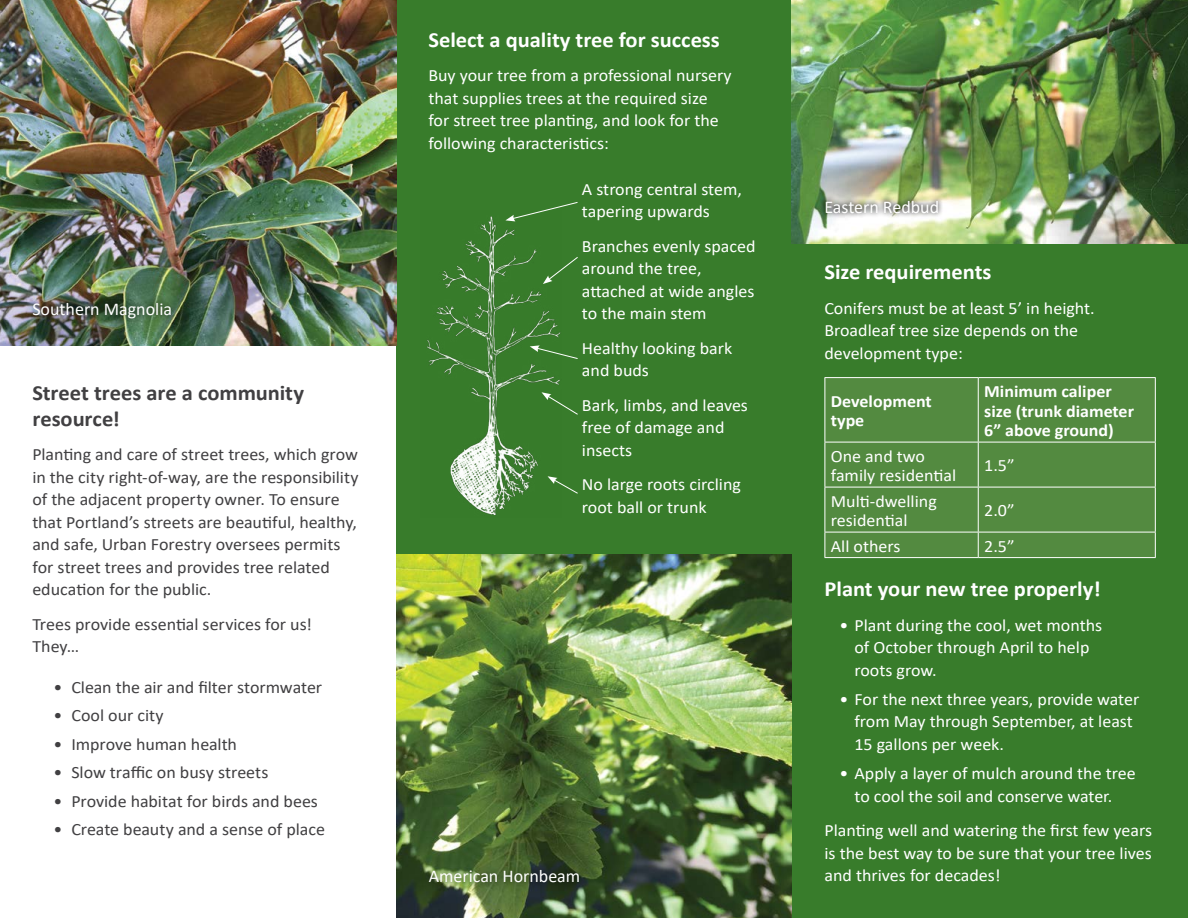
<style>
.page{position:relative;width:1188px;height:918px;background:#fff}
.page>*{position:absolute;margin:0;border:0;box-sizing:border-box;transform-origin:0 0}
.t1{font:700 21.6px "Calibri";color:#fff;scale:1.04 1}
.t2{font:700 21.6px/25.5px "Calibri";color:#414042;scale:1.04 1}
.t3{font:18px "Calibri";color:#fff}
.t4{font:17.25px/22.5px "Calibri";color:#fff;scale:1.04 1}
.t5{font:17.25px/22.5px "Calibri";letter-spacing:-.005em;color:#414042;scale:1.04 1}
.t6{font:700 17.25px/19.5px "Calibri";color:#fff;scale:1.04 1}
</style>
<div class="page">
<div style="left:397px;top:0;width:791px;height:918px;background:#387c2b"></div>
<img style="left:427px;top:216px;width:134px;height:299px">
<svg style="left:505px;top:202px;width:73px;height:19px"></svg>
<svg style="left:543px;top:256px;width:35px;height:28px"></svg>
<svg style="left:530px;top:345px;width:48px;height:14px"></svg>
<svg style="left:542px;top:392px;width:36px;height:23px"></svg>
<svg style="left:548px;top:476px;width:30px;height:18px"></svg>
<div style="left:826px;top:378px;width:329px;height:179px;background:#538a40"></div>
<hr style="left:825px;top:377px;width:153px;height:1px;background:#fff">
<hr style="left:825px;top:378px;width:1px;height:64px;background:#fff">
<hr style="left:978px;top:377px;width:178px;height:1px;background:#fff">
<hr style="left:978px;top:378px;width:1px;height:64px;background:#fff">
<hr style="left:1155px;top:378px;width:1px;height:64px;background:#fff">
<hr style="left:825px;top:442px;width:153px;height:1px;background:#fff">
<hr style="left:825px;top:442px;width:1px;height:45px;background:#fff">
<hr style="left:978px;top:442px;width:178px;height:1px;background:#fff">
<hr style="left:978px;top:442px;width:1px;height:45px;background:#fff">
<hr style="left:1155px;top:442px;width:1px;height:45px;background:#fff">
<hr style="left:825px;top:487px;width:153px;height:1px;background:#fff">
<hr style="left:825px;top:487px;width:1px;height:45px;background:#fff">
<hr style="left:978px;top:487px;width:178px;height:1px;background:#fff">
<hr style="left:978px;top:487px;width:1px;height:45px;background:#fff">
<hr style="left:1155px;top:487px;width:1px;height:45px;background:#fff">
<hr style="left:825px;top:532px;width:153px;height:1px;background:#fff">
<svg style="left:825px;top:532px;width:1px;height:25px"></svg>
<hr style="left:978px;top:532px;width:178px;height:1px;background:#fff">
<svg style="left:978px;top:532px;width:1px;height:25px"></svg>
<svg style="left:1155px;top:532px;width:1px;height:25px"></svg>
<hr style="left:825px;top:557px;width:153px;height:1px;background:#fff">
<hr style="left:978px;top:557px;width:178px;height:1px;background:#fff">
<img style="left:397px;top:555px;width:394px;height:363px">
<img style="left:0;top:0;width:397px;height:345px">
<div style="left:24px;top:293px;width:156px;height:34px;background:#000;opacity:.3"></div>
<div style="left:420px;top:861px;width:169px;height:31px;background:#000;opacity:.3"></div>
<img style="left:791px;top:0;width:397px;height:243px">
<div style="left:820px;top:195px;width:124px;height:23px;background:#000;opacity:.73"></div>
<p class="t3" style="left:32px;top:296px;width:141px">Southern Magnolia</p>
<p class="t2" style="left:32px;top:380px;width:263px">Street trees are a community resource!</p>
<p class="t5" style="left:32px;top:443px;width:315px">Planting and care of street trees, which grow in the city right-of-way, are the responsibility of the adjacent property owner. To ensure that Portland’s streets are beautiful, healthy, and safe, Urban Forestry oversees permits for street trees and provides tree related education for the public.</p>
<p class="t5" style="left:32px;top:612px;width:270px">Trees provide essential services for us!<br>They…</p>
<p class="t5" style="left:53px;top:675px;width:260px">• Clean the air and filter stormwater</p>
<p class="t5" style="left:53px;top:704px;width:108px">• Cool our city</p>
<p class="t5" style="left:53px;top:732px;width:178px">• Improve human health</p>
<p class="t5" style="left:53px;top:761px;width:208px">• Slow traffic on busy streets</p>
<p class="t5" style="left:53px;top:789px;width:256px">• Provide habitat for birds and bees</p>
<p class="t5" style="left:53px;top:818px;width:263px">• Create beauty and a sense of place</p>
<p class="t1" style="left:428px;top:24px;width:282px">Select a quality tree for success</p>
<p class="t4" style="left:428px;top:64px;width:293px">Buy your tree from a professional nursery that supplies trees at the required size for street tree planting, and look for the following characteristics:</p>
<p class="t4" style="left:582px;top:177px;width:155px">A strong central stem, tapering upwards</p>
<p class="t4" style="left:582px;top:234px;width:168px">Branches evenly spaced around the tree, attached at wide angles to the main stem</p>
<p class="t4" style="left:582px;top:336px;width:146px">Healthy looking bark and buds</p>
<p class="t4" style="left:582px;top:393px;width:161px">Bark, limbs, and leaves free of damage and insects</p>
<p class="t4" style="left:582px;top:473px;width:154px">No large roots circling root ball or trunk</p>
<p class="t3" style="left:429px;top:864px;width:153px">American Hornbeam</p>
<p class="t3" style="left:824px;top:194px;width:116px">Eastern Redbud</p>
<p class="t1" style="left:824px;top:257px;width:162px">Size requirements</p>
<p class="t4" style="left:824px;top:296px;width:262px">Conifers must be at least 5’ in height.<br>Broadleaf tree size depends on the development type:</p>
<p class="t6" style="left:831px;top:391px;width:99px">Development type</p>
<p class="t6" style="left:984px;top:381px;width:146px">Minimum caliper size (trunk diameter<br>6” above ground)</p>
<p class="t4" style="left:831px;top:446px;width:122px;line-height:19.5px">One and two family residential</p>
<p class="t4" style="left:984px;top:454px;width:31px">1.5”</p>
<p class="t4" style="left:831px;top:491px;width:103px;line-height:19.5px">Multi-dwelling residential</p>
<p class="t4" style="left:984px;top:499px;width:31px">2.0”</p>
<p class="t4" style="left:831px;top:534px;width:69px">All others</p>
<p class="t4" style="left:984px;top:534px;width:31px">2.5”</p>
<p class="t1" style="left:825px;top:574px;width:267px">Plant your new tree properly!</p>
<p class="t4" style="left:855px;top:613px;width:240px;text-indent:-15px">• Plant during the cool, wet months of October through April to help roots grow.</p>
<p class="t4" style="left:855px;top:688px;width:275px;text-indent:-15px">• For the next three years, provide water from May through September, at least<br>15 gallons per week.</p>
<p class="t4" style="left:840px;top:762px;width:286px;text-align:center">• Apply a layer of mulch around the tree to cool the soil and conserve water.</p>
<p class="t4" style="left:825px;top:819px;width:316px;text-align:justify">Planting well and watering the first few years is the best way to be sure that your tree lives and thrives for decades!</p>
</div>
